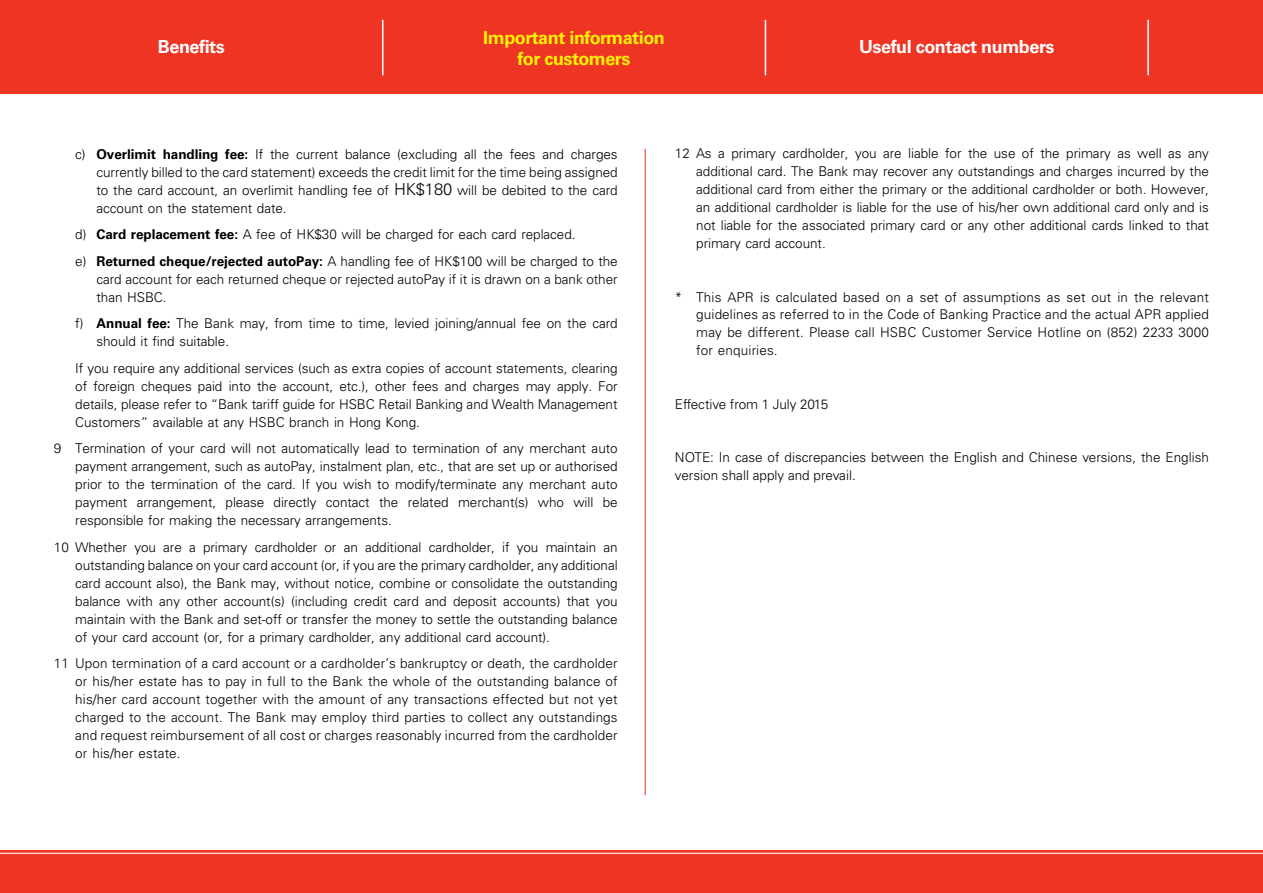
<style>
.page{position:relative;width:1263px;height:893px;background:#fff}
.page>*{position:absolute;margin:0;border:0;box-sizing:border-box;transform-origin:0 0}
.t1{font:700 18px/21px "Univers LT Std";letter-spacing:-.025em;color:#fff200;text-align:center}
.t2{font:700 18px "Univers LT Std";letter-spacing:-.025em;color:#fff}
.t3{font:300 13.5px/18px "Univers LT Std";letter-spacing:-.005em;color:#000;text-align:justify}
.s1{font-weight:700}
.s2{font-size:16.5px}
</style>
<div class="page">
<div style="left:0;top:850px;width:1263px;height:43px;background:#ee3524"></div>
<hr style="left:0;top:853px;width:1263px;height:1px;background:#fff">
<hr style="left:645px;top:149px;width:1px;height:646px;background:#ee3524">
<div style="left:0;top:0;width:1263px;height:94px;background:#ee3524"></div>
<hr style="left:1147px;top:20px;width:2px;height:55px;background:#fff">
<hr style="left:382px;top:20px;width:1px;height:55px;background:#fff">
<hr style="left:765px;top:20px;width:1px;height:55px;background:#fff">
<h1 class="t2" style="left:158px;top:37px;width:68px">Benefits</h1>
<h1 class="t1" style="left:483px;top:27px;width:183px">Important information for customers</h1>
<h1 class="t2" style="left:859px;top:36px;width:197px">Useful contact numbers</h1>
<p class="t3" style="left:97px;top:145px;width:523px;text-indent:-21px">c) <span class="s1">Overlimit handling fee:</span> If the current balance (excluding all the fees and charges currently billed to the card statement) exceeds the credit limit for the time being assigned to the card account, an overlimit handling fee of <span class="s2">HK$180</span> will be debited to the card account on the statement date.</p>
<p class="t3" style="left:75px;top:221px;width:544px;line-height:26.5px">d) <span class="s1">Card replacement fee:</span> A fee of HK$30 will be charged for each card replaced.<br>e) <span class="s1">Returned cheque/rejected autoPay:</span> A handling fee of HK$100 will be charged to the</p>
<p class="t3" style="left:97px;top:270px;width:523px">card account for each returned cheque or rejected autoPay if it is drawn on a bank other than HSBC.</p>
<p class="t3" style="left:97px;top:314px;width:523px;text-indent:-21px">f) <span class="s1">Annual fee:</span> The Bank may, from time to time, levied joining/annual fee on the card should it find suitable.</p>
<p class="t3" style="left:75px;top:359px;width:544px">If you require any additional services (such as extra copies of account statements, clearing of foreign cheques paid into the account, etc.), other fees and charges may apply. For details, please refer to “Bank tariff guide for HSBC Retail Banking and Wealth Management Customers” available at any HSBC branch in Hong Kong.</p>
<p class="t3" style="left:75px;top:439px;width:544px;text-indent:-21px">9 Termination of your card will not automatically lead to termination of any merchant auto payment arrangement, such as autoPay, instalment plan, etc., that are set up or authorised prior to the termination of the card. If you wish to modify/terminate any merchant auto payment arrangement, please directly contact the related merchant(s) who will be responsible for making the necessary arrangements.</p>
<p class="t3" style="left:75px;top:538px;width:544px;text-indent:-21px">10 Whether you are a primary cardholder or an additional cardholder, if you maintain an outstanding balance on your card account (or, if you are the primary cardholder, any additional card account also), the Bank may, without notice, combine or consolidate the outstanding balance with any other account(s) (including credit card and deposit accounts) that you maintain with the Bank and set-off or transfer the money to settle the outstanding balance of your card account (or, for a primary cardholder, any additional card account).</p>
<p class="t3" style="left:75px;top:654px;width:544px;text-indent:-21px">11 Upon termination of a card account or a cardholder’s bankruptcy or death, the cardholder or his/her estate has to pay in full to the Bank the whole of the outstanding balance of his/her card account together with the amount of any transactions effected but not yet charged to the account. The Bank may employ third parties to collect any outstandings and request reimbursement of all cost or charges reasonably incurred from the cardholder or his/her estate.</p>
<p class="t3" style="left:696px;top:145px;width:514px;text-indent:-21px">12 As a primary cardholder, you are liable for the use of the primary as well as any additional card. The Bank may recover any outstandings and charges incurred by the additional card from either the primary or the additional cardholder or both. However, an additional cardholder is liable for the use of his/her own additional card only and is not liable for the associated primary card or any other additional cards linked to that primary card account.</p>
<p class="t3" style="left:696px;top:288px;width:514px;text-indent:-21px">* This APR is calculated based on a set of assumptions as set out in the relevant guidelines as referred to in the Code of Banking Practice and the actual APR applied may be different. Please call HSBC Customer Service Hotline on (852) 2233 3000 for enquiries.</p>
<p class="t3" style="left:675px;top:395px;width:155px">Effective from 1 July 2015</p>
<p class="t3" style="left:675px;top:448px;width:535px">NOTE: In case of discrepancies between the English and Chinese versions, the English version shall apply and prevail.</p>
</div>
